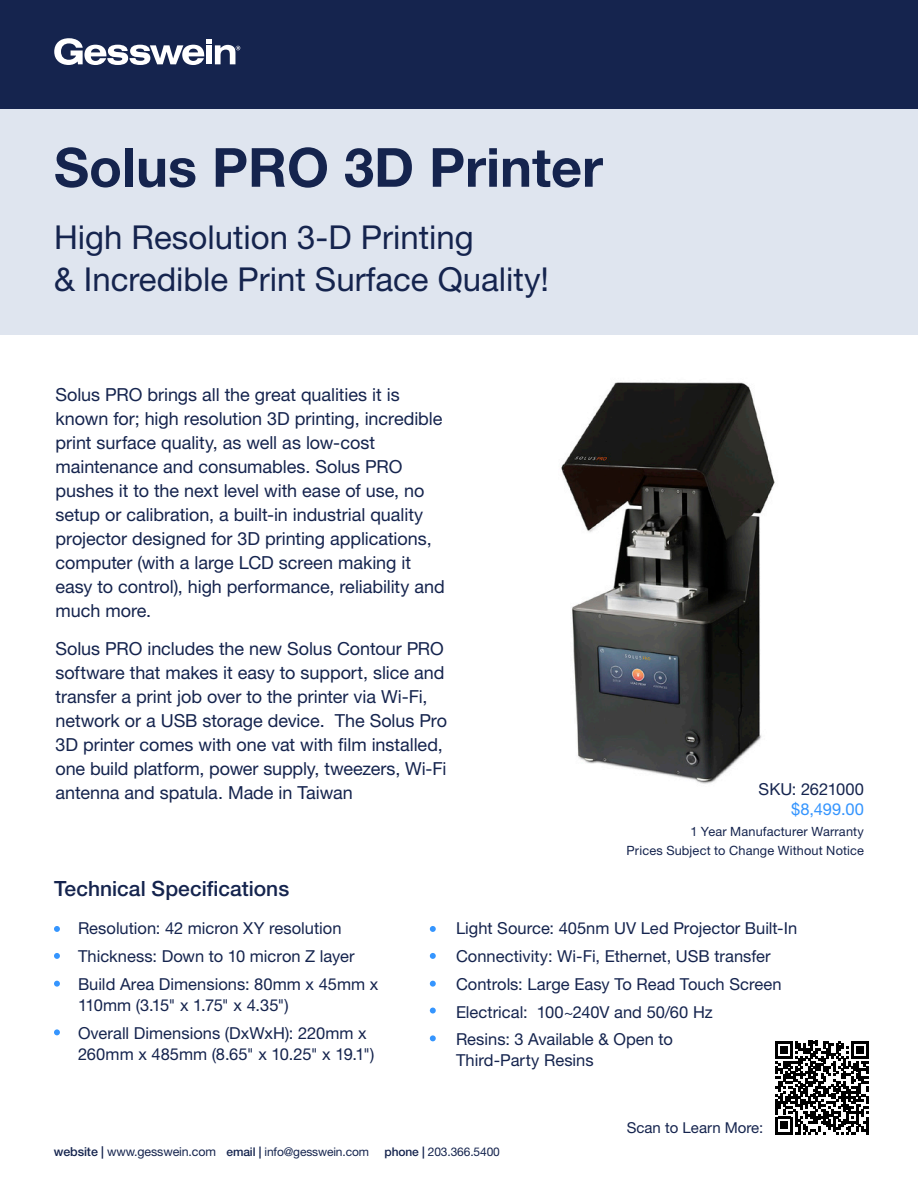
<style>
.page{position:relative;width:918px;height:1188px;background:#fff}
.page>*{position:absolute;margin:0;border:0;box-sizing:border-box;transform-origin:0 0}
.t1{font:700 54px "Helvetica Neue LT Pro";color:#15244e}
.Heading_3{font:33px "Helvetica Neue LT Pro";color:#15244e}
.Body_Text__align_lef{font:500 21px "Helvetica Neue LT Pro";color:#15244e}
.Body_Text__align_lef-2{font:18px/24px "Helvetica Neue LT Pro";letter-spacing:-.005em;color:#15244e}
.Body_Text__align_lef-3{font:16.5px/21px "Helvetica Neue LT Pro";color:#15244e}
.Body_Text__align_lef-4{font:16.5px "Helvetica Neue LT Pro";color:#3595fe}
.t2{font:15px "Helvetica Neue LT Pro";color:#15244e}
.Body_Text__align_lef-5{font:12.75px "Helvetica Neue LT Pro";letter-spacing:.01em;color:#15244e}
.t3{font:12.45px "Helvetica Neue LT Pro";letter-spacing:-.01em;color:#15244e}
.t4{font:12px "Helvetica Neue LT Pro";letter-spacing:-.01em;color:#15244e}
.s1{font-weight:500}
</style>
<div class="page">
<svg style="left:775px;top:1041px;width:94px;height:93px"></svg>
<hr style="left:866px;top:1117px;width:3px;height:17px;background:#000">
<div style="left:0;top:109px;width:918px;height:225px;background:#dfe5ef"></div>
<img style="left:561px;top:382px;width:214px;height:402px">
<div style="left:0;top:0;width:918px;height:109px;background:#15244e"></div>
<svg style="left:54px;top:38px;width:186px;height:27px"></svg>
<svg style="left:54px;top:926px;width:6px;height:6px"></svg>
<svg style="left:54px;top:953px;width:6px;height:6px"></svg>
<svg style="left:54px;top:981px;width:6px;height:6px"></svg>
<svg style="left:54px;top:1029px;width:6px;height:6px"></svg>
<svg style="left:430px;top:926px;width:6px;height:6px"></svg>
<svg style="left:430px;top:953px;width:6px;height:6px"></svg>
<svg style="left:430px;top:981px;width:6px;height:6px"></svg>
<svg style="left:430px;top:1035px;width:6px;height:6px"></svg>
<svg style="left:430px;top:1008px;width:6px;height:6px"></svg>
<p class="t1" style="left:54px;top:134px;width:551px">Solus PRO 3D Printer</p>
<p class="Heading_3" style="left:54px;top:216px;width:421px">High Resolution 3-D Printing</p>
<p class="Heading_3" style="left:54px;top:258px;width:497px">&amp; Incredible Print Surface Quality!</p>
<p class="Body_Text__align_lef-2" style="left:55px;top:382px;width:391px">Solus PRO brings all the great qualities it is known for; high resolution 3D printing, incredible print surface quality, as well as low-cost maintenance and consumables. Solus PRO pushes it to the next level with ease of use, no setup or calibration, a built-in industrial quality projector designed for 3D printing applications, computer (with a large LCD screen making it easy to control), high performance, reliability and much more.</p>
<p class="Body_Text__align_lef-2" style="left:55px;top:636px;width:393px">Solus PRO includes the new Solus Contour PRO software that makes it easy to support, slice and transfer a print job over to the printer via Wi‑Fi, network or a USB storage device. The Solus Pro 3D printer comes with one vat with film installed, one build platform, power supply, tweezers, Wi‑Fi antenna and spatula. Made in Taiwan</p>
<p class="Body_Text__align_lef-3" style="left:759px;top:778px;width:107px">SKU: 2621000</p>
<p class="Body_Text__align_lef-4" style="left:791px;top:799px;width:74px">$8,499.00</p>
<p class="Body_Text__align_lef-5" style="left:690px;top:824px;width:175px">1 Year Manufacturer Warranty</p>
<p class="Body_Text__align_lef-5" style="left:627px;top:843px;width:239px">Prices Subject to Change Without Notice</p>
<p class="Body_Text__align_lef" style="left:54px;top:876px;width:237px">Technical Specifications</p>
<p class="Body_Text__align_lef-3" style="left:78px;top:918px;width:265px">Resolution: 42 micron XY resolution</p>
<p class="Body_Text__align_lef-3" style="left:78px;top:945px;width:278px">Thickness: Down to 10 micron Z layer</p>
<p class="Body_Text__align_lef-3" style="left:78px;top:973px;width:302px">Build Area Dimensions: 80mm x 45mm x<br>110mm (3.15" x 1.75" x 4.35")</p>
<p class="Body_Text__align_lef-3" style="left:78px;top:1022px;width:298px">Overall Dimensions (DxWxH): 220mm x<br>260mm x 485mm (8.65" x 10.25" x 19.1")</p>
<p class="Body_Text__align_lef-3" style="left:456px;top:918px;width:343px">Light Source: 405nm UV Led Projector Built-In</p>
<p class="Body_Text__align_lef-3" style="left:456px;top:945px;width:316px">Connectivity: Wi-Fi, Ethernet, USB transfer</p>
<p class="Body_Text__align_lef-3" style="left:456px;top:973px;width:327px">Controls: Large Easy To Read Touch Screen</p>
<p class="Body_Text__align_lef-3" style="left:456px;top:1001px;width:258px">Electrical: 100~240V and 50/60 Hz</p>
<p class="Body_Text__align_lef-3" style="left:456px;top:1029px;width:219px">Resins: 3 Available &amp; Open to</p>
<p class="Body_Text__align_lef-3" style="left:456px;top:1050px;width:139px">Third-Party Resins</p>
<p class="t2" style="left:627px;top:1119px;width:138px">Scan to Learn More:</p>
<p class="t3" style="left:54px;top:1144px;width:164px"><span class="s1">website |</span> www.gesswein.com</p>
<p class="t4" style="left:227px;top:1144px;width:144px"><span class="s1">email |</span> info@gesswein.com</p>
<p class="t4" style="left:385px;top:1144px;width:117px"><span class="s1">phone |</span> 203.366.5400</p>
</div>
